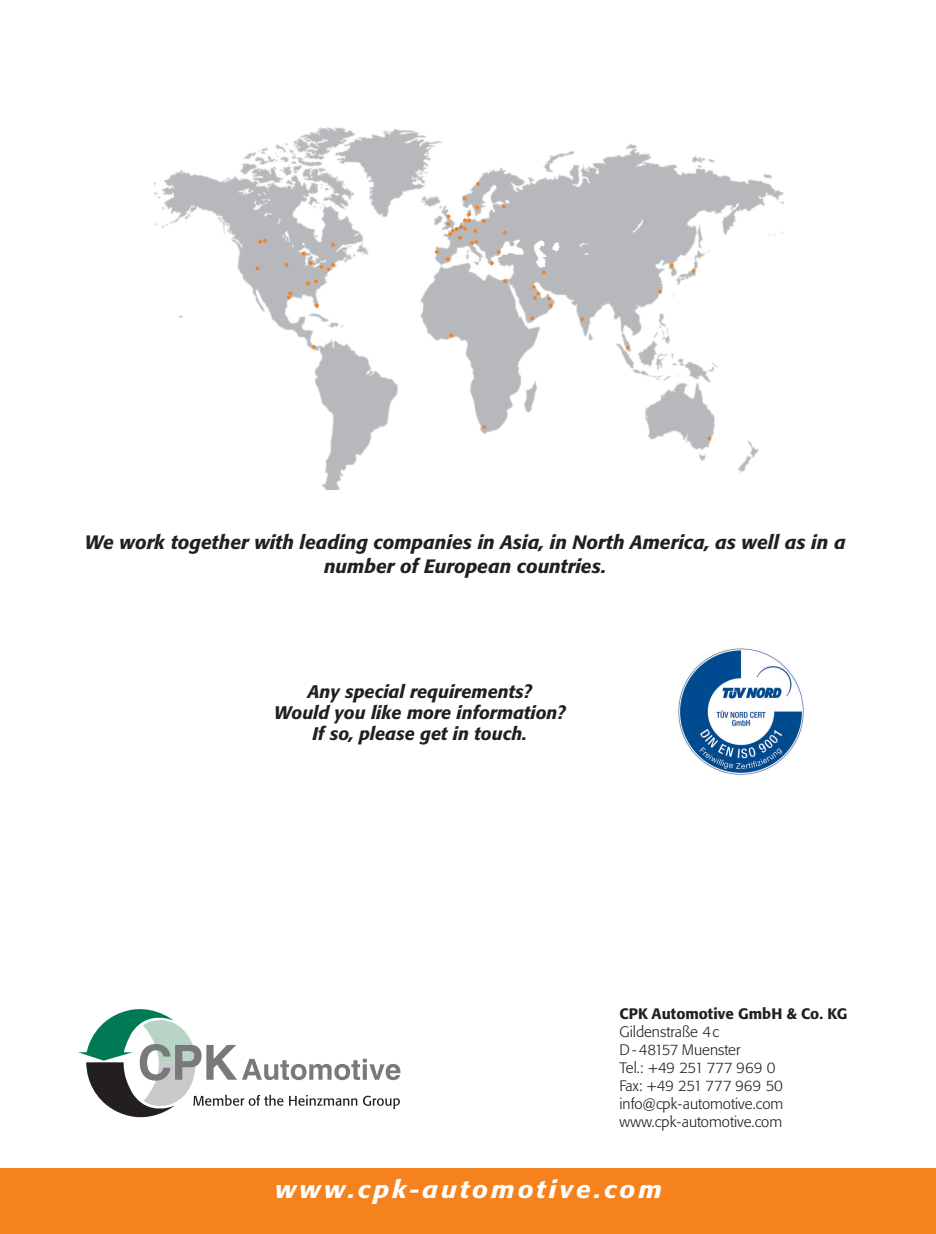
<style>
.page{position:relative;width:936px;height:1234px;background:#fff}
.page>*{position:absolute;margin:0;border:0;box-sizing:border-box;transform-origin:0 0}
.H_R-Webadresse{font:italic 500 24.3px "Formata BQ";letter-spacing:.11em;color:#fff;scale:1.09 1}
.H_I-Überschrift_3{font:italic 500 19.2px/24px "Formata BQ";color:#231f20;text-align:center}
.H_I-Überschrift_3-2{font:italic 500 18px/21px "Formata BQ";color:#231f20;text-align:center}
.Body_deutsch{font:300 15px "Formata BQ";color:#231f20}
.Body_deutsch-2{font:500 15px "Formata BQ";color:#231f20}
</style>
<div class="page">
<img style="left:461px;top:144px;width:322px;height:330px">
<img style="left:154px;top:127px;width:307px;height:362px">
<svg style="left:284px;top:263px;width:4px;height:4px"></svg>
<svg style="left:302px;top:252px;width:10px;height:13px"></svg>
<svg style="left:312px;top:345px;width:4px;height:4px"></svg>
<svg style="left:306px;top:279px;width:12px;height:6px"></svg>
<svg style="left:331px;top:243px;width:4px;height:3px"></svg>
<svg style="left:502px;top:204px;width:3px;height:4px"></svg>
<svg style="left:503px;top:230px;width:4px;height:4px"></svg>
<svg style="left:476px;top:182px;width:4px;height:4px"></svg>
<svg style="left:446px;top:257px;width:3px;height:4px"></svg>
<svg style="left:435px;top:250px;width:3px;height:4px"></svg>
<svg style="left:496px;top:250px;width:4px;height:4px"></svg>
<svg style="left:490px;top:261px;width:3px;height:4px"></svg>
<svg style="left:530px;top:316px;width:4px;height:4px"></svg>
<svg style="left:547px;top:297px;width:5px;height:10px"></svg>
<svg style="left:542px;top:270px;width:3px;height:4px"></svg>
<svg style="left:532px;top:285px;width:8px;height:15px"></svg>
<svg style="left:503px;top:279px;width:4px;height:4px"></svg>
<svg style="left:449px;top:333px;width:4px;height:4px"></svg>
<svg style="left:482px;top:425px;width:4px;height:4px"></svg>
<svg style="left:669px;top:264px;width:4px;height:3px"></svg>
<svg style="left:691px;top:269px;width:4px;height:4px"></svg>
<svg style="left:658px;top:290px;width:4px;height:3px"></svg>
<svg style="left:625px;top:345px;width:4px;height:4px"></svg>
<svg style="left:258px;top:239px;width:9px;height:4px"></svg>
<svg style="left:255px;top:266px;width:4px;height:4px"></svg>
<svg style="left:320px;top:263px;width:15px;height:8px"></svg>
<svg style="left:707px;top:436px;width:4px;height:4px"></svg>
<svg style="left:446px;top:196px;width:40px;height:49px"></svg>
<svg style="left:580px;top:317px;width:4px;height:4px"></svg>
<svg style="left:315px;top:303px;width:4px;height:4px"></svg>
<svg style="left:287px;top:291px;width:5px;height:8px"></svg>
<img style="left:678px;top:648px;width:126px;height:127px">
<svg style="left:78px;top:1009px;width:322px;height:109px"></svg>
<div style="left:0;top:1168px;width:935px;height:65px;background:#f5821f"></div>
<p class="H_I-Überschrift_3" style="left:85px;top:530px;width:762px">We work together with leading companies in Asia, in North America, as well as in a number of European countries.</p>
<p class="H_I-Überschrift_3-2" style="left:274px;top:680px;width:292px">Any special requirements?<br>Would you like more information?<br>If so, please get in touch.</p>
<p class="Body_deutsch-2" style="left:619px;top:1004px;width:229px">CPK Automotive GmbH &amp; Co. KG</p>
<p class="Body_deutsch" style="left:619px;top:1022px;width:101px">Gildenstraße 4c</p>
<p class="Body_deutsch" style="left:619px;top:1040px;width:122px">D - 48157 Muenster</p>
<p class="Body_deutsch" style="left:619px;top:1058px;width:158px">Tel.: +49 251 777 969 0</p>
<p class="Body_deutsch" style="left:619px;top:1076px;width:165px">Fax: +49 251 777 969 50</p>
<p class="Body_deutsch" style="left:619px;top:1094px;width:165px">info@cpk-automotive.com</p>
<p class="Body_deutsch" style="left:619px;top:1112px;width:164px">www.cpk-automotive.com</p>
<p class="H_R-Webadresse" style="left:275px;top:1174px;width:356px">www.cpk-automotive.com</p>
</div>
